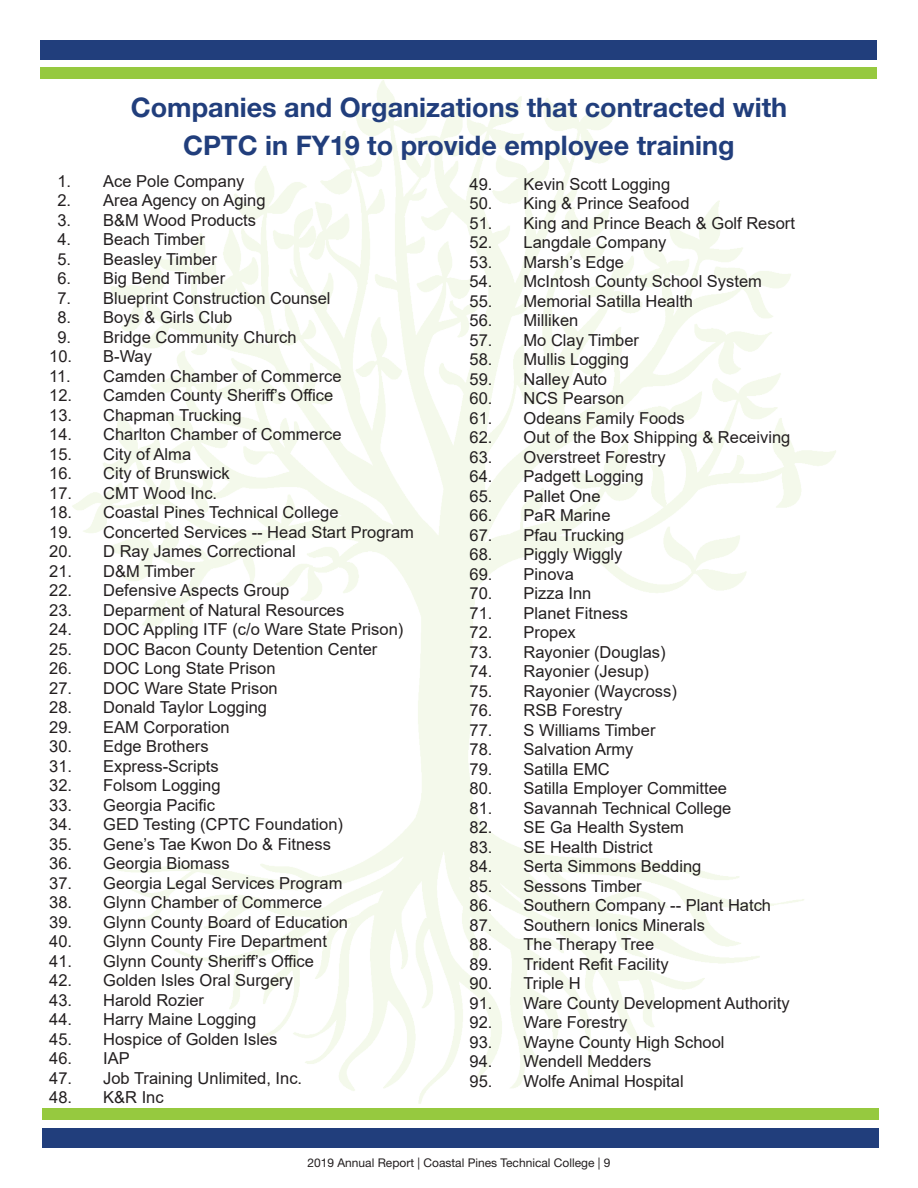
<style>
.page{position:relative;width:918px;height:1188px;background:#fff}
.page>*{position:absolute;margin:0;border:0;box-sizing:border-box;transform-origin:0 0}
.t1{font:700 27px "Helvetica Neue LT Std";color:#213e7c}
.t2{font:16.5px "Arial";color:#231f20}
.t3{font:12px "Helvetica Neue LT Std";color:#231f20}
</style>
<div class="page">
<img style="left:40px;top:78px;width:837px;height:1026px">
<div style="left:40px;top:40px;width:838px;height:20px;background:#213e7c"></div>
<div style="left:40px;top:67px;width:838px;height:11px;background:#96c93f"></div>
<div style="left:42px;top:1108px;width:837px;height:12px;background:#96c93f"></div>
<div style="left:42px;top:1128px;width:837px;height:20px;background:#213e7c"></div>
<p class="t1" style="left:131px;top:91px;width:658px">Companies and Organizations that contracted with</p>
<p class="t1" style="left:183px;top:128px;width:553px">CPTC in FY19 to provide employee training</p>
<p class="t2" style="left:57px;top:170px;width:188px">1. Ace Pole Company</p>
<p class="t2" style="left:57px;top:189px;width:210px">2. Area Agency on Aging</p>
<p class="t2" style="left:57px;top:209px;width:200px">3. B&amp;M Wood Products</p>
<p class="t2" style="left:57px;top:228px;width:149px">4. Beach Timber</p>
<p class="t2" style="left:57px;top:248px;width:161px">5. Beasley Timber</p>
<p class="t2" style="left:57px;top:267px;width:169px">6. Big Bend Timber</p>
<p class="t2" style="left:57px;top:287px;width:275px">7. Blueprint Construction Counsel</p>
<p class="t2" style="left:57px;top:306px;width:177px">8. Boys &amp; Girls Club</p>
<p class="t2" style="left:57px;top:326px;width:241px">9. Bridge Community Church</p>
<p class="t2" style="left:49px;top:345px;width:104px">10. B-Way</p>
<p class="t2" style="left:49px;top:365px;width:294px">11. Camden Chamber of Commerce</p>
<p class="t2" style="left:49px;top:384px;width:286px">12. Camden County Sheriff’s Office</p>
<p class="t2" style="left:49px;top:404px;width:194px">13. Chapman Trucking</p>
<p class="t2" style="left:49px;top:423px;width:294px">14. Charlton Chamber of Commerce</p>
<p class="t2" style="left:49px;top:443px;width:144px">15. City of Alma</p>
<p class="t2" style="left:49px;top:462px;width:182px">16. City of Brunswick</p>
<p class="t2" style="left:49px;top:482px;width:170px">17. CMT Wood Inc.</p>
<p class="t2" style="left:49px;top:501px;width:291px">18. Coastal Pines Technical College</p>
<p class="t2" style="left:49px;top:521px;width:366px">19. Concerted Services -- Head Start Program</p>
<p class="t2" style="left:49px;top:540px;width:248px">20. D Ray James Correctional</p>
<p class="t2" style="left:49px;top:560px;width:147px">21. D&amp;M Timber</p>
<p class="t2" style="left:49px;top:579px;width:242px">22. Defensive Aspects Group</p>
<p class="t2" style="left:49px;top:599px;width:297px">23. Deparment of Natural Resources</p>
<p class="t2" style="left:49px;top:618px;width:356px">24. DOC Appling ITF (c/o Ware State Prison)</p>
<p class="t2" style="left:49px;top:638px;width:330px">25. DOC Bacon County Detention Center</p>
<p class="t2" style="left:49px;top:657px;width:228px">26. DOC Long State Prison</p>
<p class="t2" style="left:49px;top:677px;width:230px">27. DOC Ware State Prison</p>
<p class="t2" style="left:49px;top:696px;width:219px">28. Donald Taylor Logging</p>
<p class="t2" style="left:49px;top:716px;width:182px">29. EAM Corporation</p>
<p class="t2" style="left:49px;top:735px;width:161px">30. Edge Brothers</p>
<p class="t2" style="left:49px;top:755px;width:171px">31. Express-Scripts</p>
<p class="t2" style="left:49px;top:774px;width:173px">32. Folsom Logging</p>
<p class="t2" style="left:49px;top:794px;width:167px">33. Georgia Pacific</p>
<p class="t2" style="left:49px;top:813px;width:295px">34. GED Testing (CPTC Foundation)</p>
<p class="t2" style="left:49px;top:833px;width:283px">35. Gene’s Tae Kwon Do &amp; Fitness</p>
<p class="t2" style="left:49px;top:852px;width:182px">36. Georgia Biomass</p>
<p class="t2" style="left:49px;top:872px;width:295px">37. Georgia Legal Services Program</p>
<p class="t2" style="left:49px;top:891px;width:275px">38. Glynn Chamber of Commerce</p>
<p class="t2" style="left:49px;top:911px;width:300px">39. Glynn County Board of Education</p>
<p class="t2" style="left:49px;top:930px;width:279px">40. Glynn County Fire Department</p>
<p class="t2" style="left:49px;top:950px;width:266px">41. Glynn County Sheriff’s Office</p>
<p class="t2" style="left:49px;top:969px;width:245px">42. Golden Isles Oral Surgery</p>
<p class="t2" style="left:49px;top:989px;width:156px">43. Harold Rozier</p>
<p class="t2" style="left:49px;top:1008px;width:209px">44. Harry Maine Logging</p>
<p class="t2" style="left:49px;top:1028px;width:230px">45. Hospice of Golden Isles</p>
<p class="t2" style="left:49px;top:1047px;width:82px">46. IAP</p>
<p class="t2" style="left:49px;top:1067px;width:254px">47. Job Training Unlimited, Inc.</p>
<p class="t2" style="left:49px;top:1086px;width:116px">48. K&amp;R Inc</p>
<p class="t2" style="left:470px;top:173px;width:202px">49. Kevin Scott Logging</p>
<p class="t2" style="left:470px;top:192px;width:222px">50. King &amp; Prince Seafood</p>
<p class="t2" style="left:470px;top:212px;width:327px">51. King and Prince Beach &amp; Golf Resort</p>
<p class="t2" style="left:470px;top:231px;width:199px">52. Langdale Company</p>
<p class="t2" style="left:470px;top:251px;width:156px">53. Marsh’s Edge</p>
<p class="t2" style="left:470px;top:270px;width:294px">54. McIntosh County School System</p>
<p class="t2" style="left:470px;top:290px;width:225px">55. Memorial Satilla Health</p>
<p class="t2" style="left:470px;top:309px;width:110px">56. Milliken</p>
<p class="t2" style="left:470px;top:329px;width:171px">57. Mo Clay Timber</p>
<p class="t2" style="left:470px;top:348px;width:161px">58. Mullis Logging</p>
<p class="t2" style="left:470px;top:368px;width:139px">59. Nalley Auto</p>
<p class="t2" style="left:470px;top:387px;width:156px">60. NCS Pearson</p>
<p class="t2" style="left:470px;top:407px;width:217px">61. Odeans Family Foods</p>
<p class="t2" style="left:470px;top:426px;width:322px">62. Out of the Box Shipping &amp; Receiving</p>
<p class="t2" style="left:470px;top:446px;width:198px">63. Overstreet Forestry</p>
<p class="t2" style="left:470px;top:465px;width:176px">64. Padgett Logging</p>
<p class="t2" style="left:470px;top:485px;width:133px">65. Pallet One</p>
<p class="t2" style="left:470px;top:504px;width:143px">66. PaR Marine</p>
<p class="t2" style="left:470px;top:524px;width:156px">67. Pfau Trucking</p>
<p class="t2" style="left:470px;top:543px;width:155px">68. Piggly Wiggly</p>
<p class="t2" style="left:470px;top:563px;width:106px">69. Pinova</p>
<p class="t2" style="left:470px;top:582px;width:123px">70. Pizza Inn</p>
<p class="t2" style="left:470px;top:602px;width:160px">71. Planet Fitness</p>
<p class="t2" style="left:470px;top:621px;width:108px">72. Propex</p>
<p class="t2" style="left:470px;top:641px;width:198px">73. Rayonier (Douglas)</p>
<p class="t2" style="left:470px;top:660px;width:181px">74. Rayonier (Jesup)</p>
<p class="t2" style="left:470px;top:680px;width:209px">75. Rayonier (Waycross)</p>
<p class="t2" style="left:470px;top:699px;width:155px">76. RSB Forestry</p>
<p class="t2" style="left:470px;top:719px;width:188px">77. S Williams Timber</p>
<p class="t2" style="left:470px;top:738px;width:166px">78. Salvation Army</p>
<p class="t2" style="left:470px;top:758px;width:142px">79. Satilla EMC</p>
<p class="t2" style="left:470px;top:777px;width:259px">80. Satilla Employer Committee</p>
<p class="t2" style="left:470px;top:797px;width:263px">81. Savannah Technical College</p>
<p class="t2" style="left:470px;top:816px;width:216px">82. SE Ga Health System</p>
<p class="t2" style="left:470px;top:836px;width:185px">83. SE Health District</p>
<p class="t2" style="left:470px;top:855px;width:233px">84. Serta Simmons Bedding</p>
<p class="t2" style="left:470px;top:875px;width:174px">85. Sessons Timber</p>
<p class="t2" style="left:470px;top:894px;width:303px">86. Southern Company -- Plant Hatch</p>
<p class="t2" style="left:470px;top:914px;width:237px">87. Southern Ionics Minerals</p>
<p class="t2" style="left:470px;top:933px;width:186px">88. The Therapy Tree</p>
<p class="t2" style="left:470px;top:953px;width:201px">89. Trident Refit Facility</p>
<p class="t2" style="left:470px;top:972px;width:113px">90. Triple H</p>
<p class="t2" style="left:470px;top:992px;width:322px">91. Ware County Development Authority</p>
<p class="t2" style="left:470px;top:1011px;width:159px">92. Ware Forestry</p>
<p class="t2" style="left:470px;top:1031px;width:257px">93. Wayne County High School</p>
<p class="t2" style="left:470px;top:1050px;width:184px">94. Wendell Medders</p>
<p class="t2" style="left:470px;top:1070px;width:216px">95. Wolfe Animal Hospital</p>
<p class="t3" style="left:307px;top:1155px;width:305px">2019 Annual Report | Coastal Pines Technical College | 9</p>
</div>
